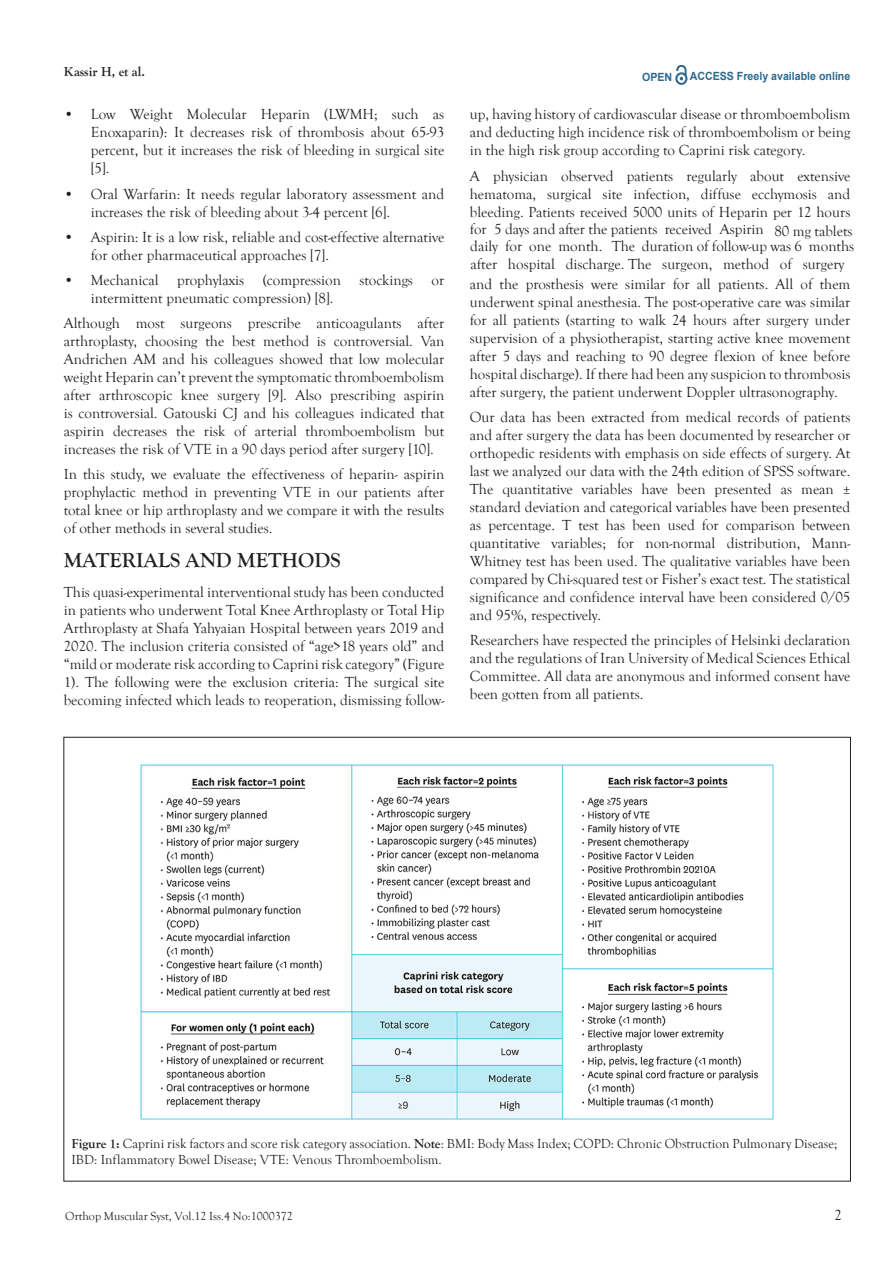
<style>
.page{position:relative;width:893px;height:1263px;background:#fff}
.page>*{position:absolute;margin:0;border:0;box-sizing:border-box;transform-origin:0 0}
.t1{font:700 21px "Goudy Old Style T";color:#231f20}
.t2{font:15px/18px "Goudy Old Style T";color:#231f20;text-align:justify}
.t3{font:13.5px/16.2px "Goudy Old Style T";color:#231f20}
.t4{font:700 13.5px "Goudy Old Style T";color:#231f20}
.t5{font:12px "Goudy Old Style T";color:#231f20}
.t6{font:700 11.25px "Arial";color:#2d6a8e;scale:.94 1}
.s1{font-weight:700}
</style>
<div class="page">
<svg style="left:675px;top:65px;width:12px;height:20px"></svg>
<img style="left:141px;top:764px;width:633px;height:356px">
<p class="t4" style="left:64px;top:64px;width:83px">Kassir H, et al.</p>
<p class="t6" style="left:642px;top:70px;width:34px">OPEN</p>
<p class="t6" style="left:690px;top:69px;width:172px">ACCESS Freely available online</p>
<p class="t2" style="left:91px;top:106px;width:355px;text-indent:-27px">• Low Weight Molecular Heparin (LWMH; such as Enoxaparin): It decreases risk of thrombosis about 65-93 percent, but it increases the risk of bleeding in surgical site [5].</p>
<p class="t2" style="left:91px;top:185px;width:355px;text-indent:-27px">• Oral Warfarin: It needs regular laboratory assessment and increases the risk of bleeding about 3-4 percent [6].</p>
<p class="t2" style="left:91px;top:228px;width:355px;text-indent:-27px">• Aspirin: It is a low risk, reliable and cost-effective alternative for other pharmaceutical approaches [7].</p>
<p class="t2" style="left:91px;top:271px;width:355px;text-indent:-27px">• Mechanical prophylaxis (compression stockings or intermittent pneumatic compression) [8].</p>
<p class="t2" style="left:64px;top:315px;width:382px">Although most surgeons prescribe anticoagulants after arthroplasty, choosing the best method is controversial. Van Andrichen AM and his colleagues showed that low molecular weight Heparin can’t prevent the symptomatic thromboembolism after arthroscopic knee surgery [9]. Also prescribing aspirin is controversial. Gatouski CJ and his colleagues indicated that aspirin decreases the risk of arterial thromboembolism but increases the risk of VTE in a 90 days period after surgery [10].</p>
<p class="t2" style="left:64px;top:466px;width:382px">In this study, we evaluate the effectiveness of heparin- aspirin prophylactic method in preventing VTE in our patients after total knee or hip arthroplasty and we compare it with the results of other methods in several studies.</p>
<h1 class="t1" style="left:64px;top:548px;width:278px">MATERIALS AND METHODS</h1>
<p class="t2" style="left:64px;top:584px;width:382px">This quasi-experimental interventional study has been conducted in patients who underwent Total Knee Arthroplasty or Total Hip Arthroplasty at Shafa Yahyaian Hospital between years 2019 and 2020. The inclusion criteria consisted of “age&gt;18 years old” and “mild or moderate risk according to Caprini risk category” (Figure 1). The following were the exclusion criteria: The surgical site becoming infected which leads to reoperation, dismissing follow-</p>
<p class="t2" style="left:470px;top:106px;width:382px">up, having history of cardiovascular disease or thromboembolism and deducting high incidence risk of thromboembolism or being in the high risk group according to Caprini risk category.</p>
<p class="t2" style="left:470px;top:167px;width:382px">A physician observed patients regularly about extensive hematoma, surgical site infection, diffuse ecchymosis and bleeding. Patients received 5000 units of Heparin per 12 hours</p>
<p class="t2" style="left:470px;top:221px;width:244px">for 5 days and after the patients received</p>
<p class="t2" style="left:720px;top:221px;width:46px">Aspirin</p>
<p class="t2" style="left:470px;top:223px;width:386px;line-height:15.8px;text-align:right">80 mg tablets<br>daily for one month. The duration of follow-up was 6 months</p>
<p class="t2" style="left:471px;top:256px;width:375px">after hospital discharge. The surgeon, method of surgery</p>
<p class="t2" style="left:470px;top:275px;width:382px">and the prosthesis were similar for all patients. All of them underwent spinal anesthesia. The post-operative care was similar for all patients (starting to walk 24 hours after surgery under supervision of a physiotherapist, starting active knee movement after 5 days and reaching to 90 degree flexion of knee before hospital discharge). If there had been any suspicion to thrombosis after surgery, the patient underwent Doppler ultrasonography.</p>
<p class="t2" style="left:470px;top:408px;width:382px">Our data has been extracted from medical records of patients and after surgery the data has been documented by researcher or orthopedic residents with emphasis on side effects of surgery. At last we analyzed our data with the 24th edition of SPSS software.<br>The quantitative variables have been presented as mean ± standard deviation and categorical variables have been presented as percentage. T test has been used for comparison between quantitative variables; for non-normal distribution, Mann-Whitney test has been used. The qualitative variables have been compared by Chi-squared test or Fisher’s exact test. The statistical significance and confidence interval have been considered 0/05 and 95%, respectively.</p>
<p class="t2" style="left:470px;top:631px;width:382px">Researchers have respected the principles of Helsinki declaration and the regulations of Iran University of Medical Sciences Ethical Committee. All data are anonymous and informed consent have been gotten from all patients.</p>
<p class="t3" style="left:71px;top:1135px;width:767px"><span class="s1">Figure 1:</span> Caprini risk factors and score risk category association. <span class="s1">Note</span>: BMI: Body Mass Index; COPD: Chronic Obstruction Pulmonary Disease;<br>IBD: Inflammatory Bowel Disease; VTE: Venous Thromboembolism.</p>
<p class="t5" style="left:65px;top:1210px;width:229px">Orthop Muscular Syst, Vol.12 Iss.4 No:1000372</p>
<p class="t2" style="left:834px;top:1207px;width:9px">2</p>
</div>
